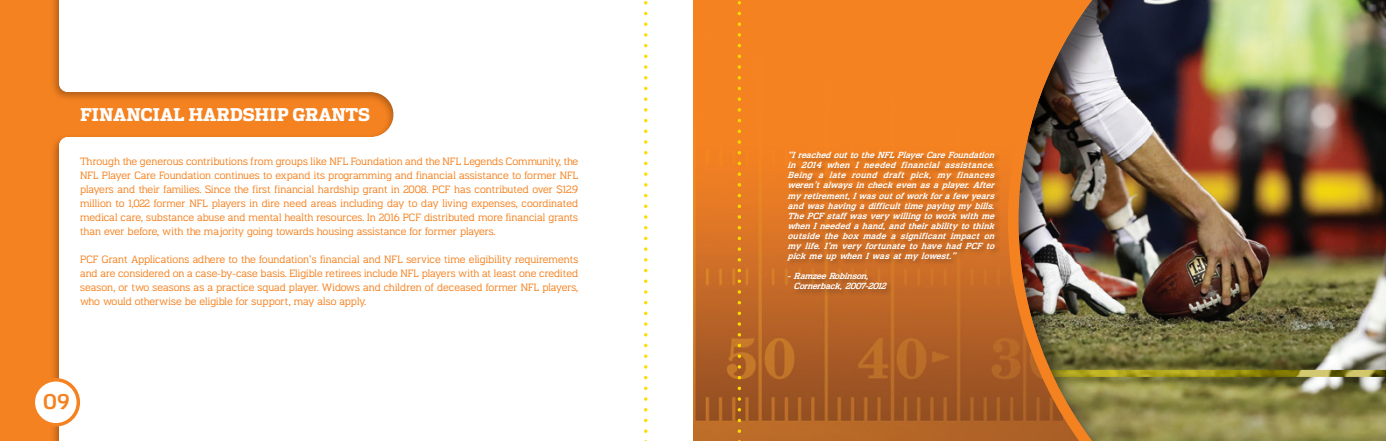
<style>
.page{position:relative;width:1386px;height:441px;background:#fff}
.page>*{position:absolute;margin:0;border:0;box-sizing:border-box;transform-origin:0 0}
.t1{font:21px "Endzone";color:#f58220}
.t2{font:700 18.38px "Endzone Slab";letter-spacing:-.01em;color:#fff}
.t3{font:300 10.5px/14px "Endzone";color:#f58220;text-align:justify}
.t4{font:italic 8.75px/10.1px "Endzone";color:#fff;text-align:justify}
</style>
<div class="page">
<div style="left:0;top:0;width:394px;height:441px;background:#231f20;opacity:.34"></div>
<div style="left:33px;top:380px;width:45px;height:45px;background:#fff;border-radius:50%"></div>
<div style="left:32px;top:378px;width:48px;height:49px;border:4px solid #f58220;border-radius:50%"></div>
<img style="left:693px;top:0;width:315px;height:441px">
<img style="left:1008px;top:0;width:378px;height:441px">
<div style="left:786px;top:150px;width:216px;height:147px;background:#231f20;opacity:.31"></div>
<svg style="left:644px;top:1px;width:4px;height:440px"></svg>
<svg style="left:738px;top:0;width:3px;height:441px"></svg>
<h2 class="t2" style="left:80px;top:104px;width:291px">FINANCIAL HARDSHIP GRANTS</h2>
<p class="t3" style="left:80px;top:154px;width:500px">Through the generous contributions from groups like NFL Foundation and the NFL Legends Community, the NFL Player Care Foundation continues to expand its programming and financial assistance to former NFL players and their families. Since the first financial hardship grant in 2008. PCF has contributed over $12.9 million to 1,022 former NFL players in dire need areas including day to day living expenses, coordinated medical care, substance abuse and mental health resources. In 2016 PCF distributed more financial grants than ever before, with the majority going towards housing assistance for former players.</p>
<p class="t3" style="left:80px;top:252px;width:500px">PCF Grant Applications adhere to the foundation’s financial and NFL service time eligibility requirements and are considered on a case-by-case basis. Eligible retirees include NFL players with at least one credited season, or two seasons as a practice squad player. Widows and children of deceased former NFL players, who would otherwise be eligible for support, may also apply.</p>
<h1 class="t1" style="left:43px;top:390px;width:28px">09</h1>
<p class="t4" style="left:788px;top:150px;width:211px">“IreachedouttotheNFLPlayerCareFoundation in 2014 when I needed financial assistance.<br>Being a late round draft pick, my finances weren’talwaysincheckevenasaplayer.After myretirement,Iwasoutofworkforafew years andwashavingadifficulttimepayingmybills.<br>ThePCFstaffwasverywillingtoworkwithme whenIneededahand,andtheirabilitytothink outside the box made a significant impact on my life. I’m very fortunate to have had PCF to pickmeupwhenIwasatmylowest.”</p>
<p class="t4" style="left:794px;top:271px;width:97px;text-indent:-6px">- RamzeeRobinson,<br>Cornerback,2007-2012</p>
</div>
